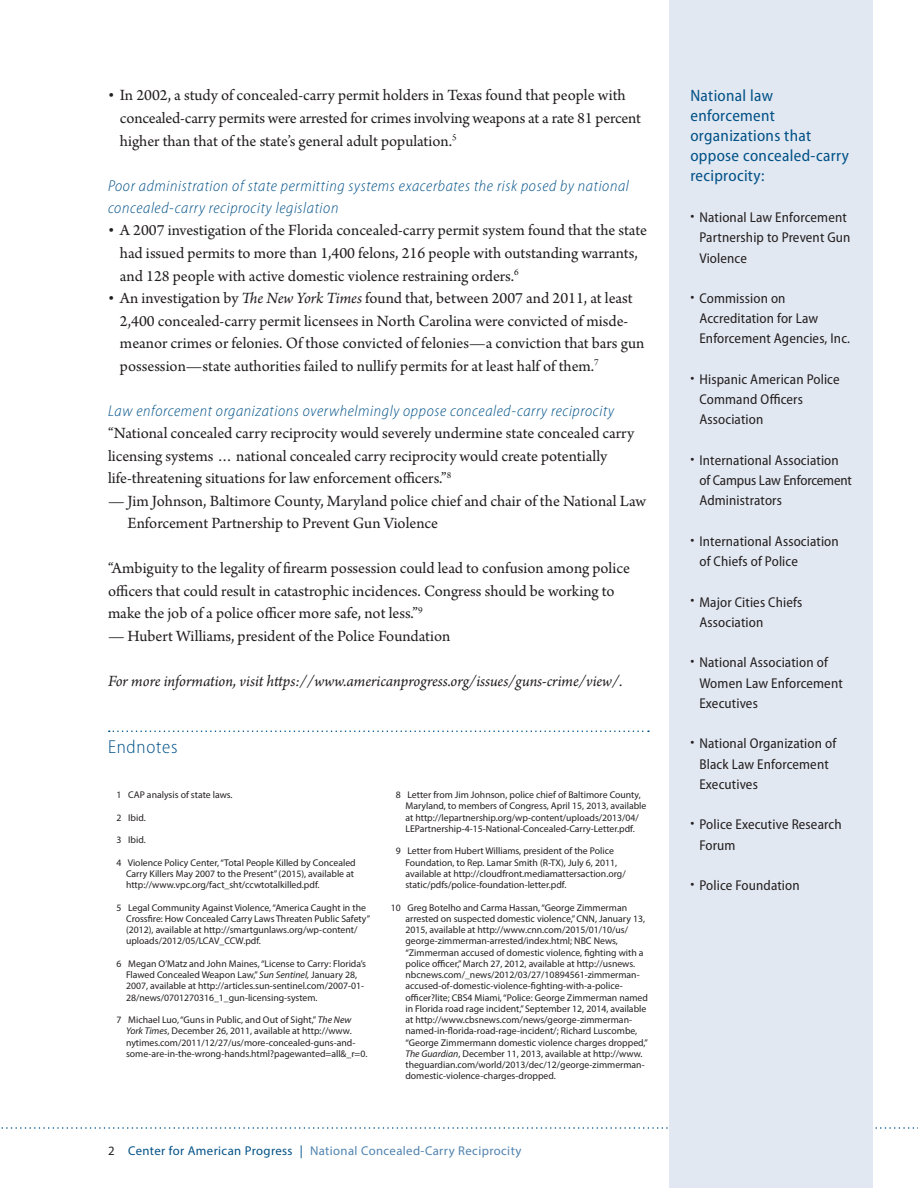
<style>
.page{position:relative;width:918px;height:1188px;background:#fff}
.page>*{position:absolute;margin:0;border:0;box-sizing:border-box;transform-origin:0 0}
.t1{font:300 semi-condensed 18.75px "Myriad Pro";letter-spacing:.04em;color:#005187}
.t2{font:16.5px/22.5px "Arno Pro";color:#231f20}
.t3{font:italic 16.5px "Arno Pro";letter-spacing:-.005em;color:#231f20}
.t4{font:semi-condensed 16.5px/20.2px "Myriad Pro";letter-spacing:.02em;color:#005187}
.t5{font:italic 300 semi-condensed 15.75px/22.5px "Myriad Pro";letter-spacing:.04em;color:#005187}
.t6{font:semi-condensed 14.25px/20.2px "Myriad Pro";letter-spacing:.01em;color:#231f20}
.t7{font:12.75px "Myriad Pro";letter-spacing:.03em;color:#5083af}
.t8{font:9.75px/11.2px "Myriad Pro";color:#231f20}
.s1{font-style:italic}
.s2{color:#231f20}
.s3{color:#005187}
</style>
<div class="page">
<svg style="left:1px;top:1127px;width:917px;height:2px"></svg>
<div style="left:669px;top:0;width:204px;height:1188px;background:#e2e8f1"></div>
<svg style="left:109px;top:730px;width:540px;height:2px"></svg>
<h2 class="t2" style="left:120px;top:85px;width:523px;text-indent:-12px">• In 2002, a study of concealed-carry permit holders in Texas found that people with concealed-carry permits were arrested for crimes involving weapons at a rate 81 percent higher than that of the state’s general adult population.<sup>5</sup></h2>
<h3 class="t5" style="left:108px;top:174px;width:522px">Poor administration of state permitting systems exacerbates the risk posed by national concealed-carry reciprocity legislation</h3>
<p class="t2" style="left:120px;top:220px;width:529px;text-indent:-12px">• A 2007 investigation of the Florida concealed-carry permit system found that the state had issued permits to more than 1,400 felons, 216 people with outstanding warrants, and 128 people with active domestic violence restraining orders.<sup>6</sup></p>
<p class="t2" style="left:120px;top:288px;width:526px;text-indent:-12px">• An investigation by <span class="s1">The New York Times</span> found that, between 2007 and 2011, at least 2,400 concealed-carry permit licensees in North Carolina were convicted of misde&shy;meanor crimes or felonies. Of those convicted of felonies—a conviction that bars gun possession—state authorities failed to nullify permits for at least half of them.<sup>7</sup></p>
<h3 class="t5" style="left:108px;top:399px;width:508px">Law enforcement organizations overwhelmingly oppose concealed-carry reciprocity</h3>
<p class="t2" style="left:108px;top:423px;width:528px">“National concealed carry reciprocity would severely undermine state concealed carry licensing systems … national concealed carry reciprocity would create potentially life-threatening situations for law enforcement officers.”<sup>8</sup></p>
<h2 class="t2" style="left:128px;top:490px;width:520px;text-indent:-20px">— Jim Johnson, Baltimore County, Maryland police chief and chair of the National Law<br>Enforcement Partnership to Prevent Gun Violence</h2>
<h2 class="t2" style="left:108px;top:558px;width:523px">“Ambiguity to the legality of firearm possession could lead to confusion among police officers that could result in catastrophic incidences. Congress should be working to make the job of a police officer more safe, not less.”<sup>9</sup></h2>
<h2 class="t2" style="left:108px;top:625px;width:344px">— Hubert Williams, president of the Police Foundation</h2>
<h2 class="t3" style="left:108px;top:671px;width:516px">For more information, visit https://www.americanprogress.org/issues/guns-crime/view/.</h2>
<h1 class="t1" style="left:108px;top:737px;width:71px">Endnotes</h1>
<p class="t8" style="left:117px;top:789px;width:118px">1 CAP analysis of state laws.</p>
<p class="t8" style="left:117px;top:811px;width:31px">2 Ibid.</p>
<p class="t8" style="left:117px;top:834px;width:31px">3 Ibid.</p>
<p class="t8" style="left:126px;top:856px;width:231px;text-indent:-10px">4 Violence Policy Center, “Total People Killed by Concealed<br>Carry Killers May 2007 to the Present” (2015), available at http://www.vpc.org/fact_sht/ccwtotalkilled.pdf.</p>
<p class="t8" style="left:126px;top:901px;width:246px;text-indent:-10px">5 Legal Community Against Violence, “America Caught in the Crossfire: How Concealed Carry Laws Threaten Public Safety” (2012), available at http://smartgunlaws.org/wp-content/ uploads/2012/05/LCAV_CCW.pdf.</p>
<p class="t8" style="left:126px;top:958px;width:241px;text-indent:-10px">6 Megan O’Matz and John Maines, “License to Carry: Florida’s Flawed Concealed Weapon Law,” <span class="s1">Sun Sentinel,</span> January 28, 2007, available at http://articles.sun-sentinel.com/2007-01- 28/news/0701270316_1_gun-licensing-system.</p>
<p class="t8" style="left:126px;top:1014px;width:243px;text-indent:-10px">7 Michael Luo, “Guns in Public, and Out of Sight,” <span class="s1">The New York Times</span>, December 26, 2011, available at http://www. nytimes.com/2011/12/27/us/more-concealed-guns-and&shy;some-are-in-the-wrong-hands.html?pagewanted=all&amp;_r=0.</p>
<p class="t8" style="left:405px;top:789px;width:242px;text-indent:-10px">8 Letter from Jim Johnson, police chief of Baltimore County, Maryland, to members of Congress, April 15, 2013, available at http://lepartnership.org/wp-content/uploads/2013/04/ LEPartnership-4-15-National-Concealed-Carry-Letter.pdf.</p>
<p class="t8" style="left:405px;top:845px;width:222px;text-indent:-10px">9 Letter from Hubert Williams, president of the Police Foundation, to Rep. Lamar Smith (R-TX), July 6, 2011, available at http://cloudfront.mediamattersaction.org/ static/pdfs/police-foundation-letter.pdf.</p>
<p class="t8" style="left:405px;top:902px;width:244px;text-indent:-15px">10 Greg Botelho and Carma Hassan, “George Zimmerman arrested on suspected domestic violence,” CNN, January 13, 2015, available at http://www.cnn.com/2015/01/10/us/ george-zimmerman-arrested/index.html; NBC News, “Zimmerman accused of domestic violence, fighting with a police officer,” March 27, 2012, available at http://usnews. nbcnews.com/_news/2012/03/27/10894561-zimmerman&shy;accused-of-domestic-violence-fighting-with-a-police&shy;officer?lite; CBS4 Miami, “Police: George Zimmerman named in Florida road rage incident,” September 12, 2014, available at http://www.cbsnews.com/news/george-zimmerman&shy;named-in-florida-road-rage-incident/; Richard Luscombe, “George Zimmermann domestic violence charges dropped,” <span class="s1">The Guardian</span>, December 11, 2013, available at http://www. theguardian.com/world/2013/dec/12/george-zimmerman&shy;domestic-violence-charges-dropped.</p>
<h3 class="t7" style="left:108px;top:1143px;width:415px"><span class="s2">2</span> <span class="s3">Center for American Progress |</span> National Concealed-Carry Reciprocity</h3>
<h2 class="t4" style="left:690px;top:85px;width:160px">National law enforcement organizations that oppose concealed-carry reciprocity:</h2>
<h3 class="t6" style="left:699px;top:207px;width:153px;text-indent:-9px">• National Law Enforcement<br>Partnership to Prevent Gun<br>Violence</h3>
<h3 class="t6" style="left:699px;top:288px;width:152px;text-indent:-9px">• Commission on<br>Accreditation for Law<br>Enforcement Agencies, Inc.</h3>
<h3 class="t6" style="left:699px;top:369px;width:142px;text-indent:-9px">• Hispanic American Police<br>Command Officers<br>Association</h3>
<h3 class="t6" style="left:699px;top:450px;width:154px;text-indent:-9px">• International Association of Campus Law Enforcement<br>Administrators</h3>
<h3 class="t6" style="left:699px;top:531px;width:141px;text-indent:-9px">• International Association of Chiefs of Police</h3>
<h3 class="t6" style="left:699px;top:592px;width:104px;text-indent:-9px">• Major Cities Chiefs<br>Association</h3>
<h3 class="t6" style="left:699px;top:653px;width:145px;text-indent:-9px">• National Association of<br>Women Law Enforcement<br>Executives</h3>
<h3 class="t6" style="left:699px;top:734px;width:138px;text-indent:-9px">• National Organization of<br>Black Law Enforcement<br>Executives</h3>
<h3 class="t6" style="left:699px;top:815px;width:144px;text-indent:-9px">• Police Executive Research<br>Forum</h3>
<h3 class="t6" style="left:690px;top:876px;width:111px">• Police Foundation</h3>
</div>
